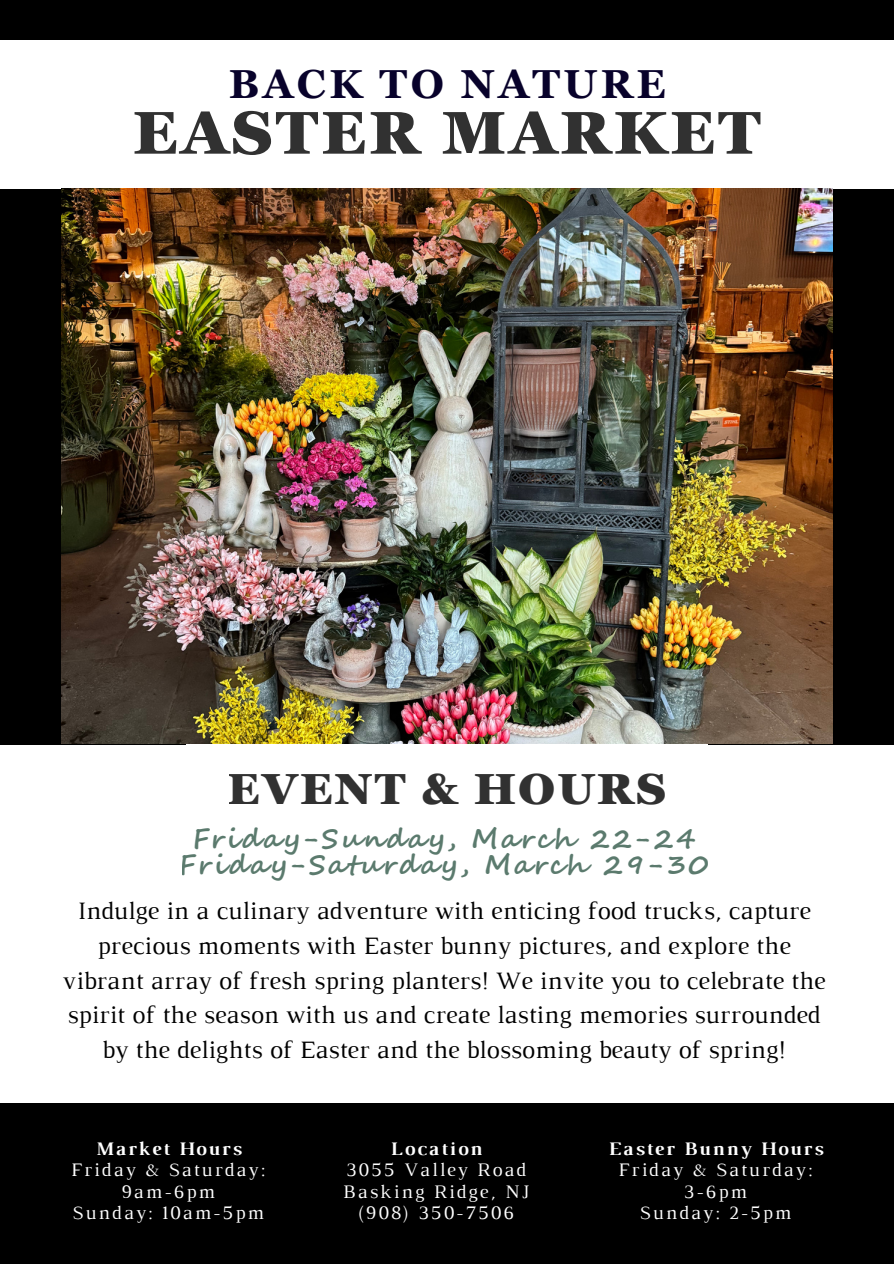
<style>
.page{position:relative;width:894px;height:1264px;background:#fff}
.page>*{position:absolute;margin:0;border:0;box-sizing:border-box;transform-origin:0 0}
.t1{font:900 60px "Georgia Pro";letter-spacing:.05em;color:#000}
.t2{font:900 43.5px "Georgia Pro";letter-spacing:.05em;color:#000}
.t3{font:700 40.5px "Georgia Pro";letter-spacing:.085em;color:#08022b}
.t4{font:700 27px/25.8px "Segoe Script";letter-spacing:.085em;color:#345b4b;text-align:center}
.t5{font:25.5px/34.8px "Luthier";color:#010101;text-align:center}
.t6{font:19.5px/21.3px "Luthier";letter-spacing:.1em;color:#fff;text-align:center}
.t7{font:700 19.5px "Luthier";letter-spacing:.1em;color:#fff}
</style>
<div class="page">
<div style="left:708px;top:189px;width:185px;height:555px;background:#000"></div>
<div style="left:0;top:189px;width:185px;height:555px;background:#000"></div>
<img style="left:61px;top:189px;width:771px;height:554px">
<div style="left:0;top:1102px;width:893px;height:161px;background:#000"></div>
<div style="left:0;top:0;width:893px;height:40px;background:#000"></div>
<h1 class="t3" style="left:229px;top:61px;width:438px">BACK TO NATURE</h1>
<h1 class="t1" style="left:133px;top:99px;width:629px">EASTER MARKET</h1>
<h2 class="t2" style="left:228px;top:764px;width:439px">EVENT &amp; HOURS</h2>
<p class="t4" style="left:180px;top:827px;width:530px">Friday-Sunday, March 22-24<br>Friday-Saturday, March 29-30</p>
<h2 class="t5" style="left:63px;top:895px;width:764px">Indulge in a culinary adventure with enticing food trucks, capture precious moments with Easter bunny pictures, and explore the vibrant array of fresh spring planters! We invite you to celebrate the spirit of the season with us and create lasting memories surrounded by the delights of Easter and the blossoming beauty of spring!</h2>
<h3 class="t7" style="left:95px;top:1141px;width:147px">Market Hours</h3>
<h4 class="t6" style="left:71px;top:1160px;width:195px">Friday &amp; Saturday:<br>9am-6pm</h4>
<p class="t6" style="left:72px;top:1203px;width:193px">Sunday: 10am-5pm</p>
<p class="t7" style="left:390px;top:1141px;width:93px">Location</p>
<p class="t6" style="left:346px;top:1160px;width:182px">3055 Valley Road</p>
<p class="t6" style="left:343px;top:1182px;width:188px">Basking Ridge, NJ</p>
<p class="t6" style="left:358px;top:1203px;width:158px">(908) 350-7506</p>
<p class="t7" style="left:608px;top:1141px;width:216px">Easter Bunny Hours</p>
<p class="t6" style="left:618px;top:1160px;width:195px">Friday &amp; Saturday:<br>3-6pm</p>
<p class="t6" style="left:639px;top:1203px;width:153px">Sunday: 2-5pm</p>
</div>
